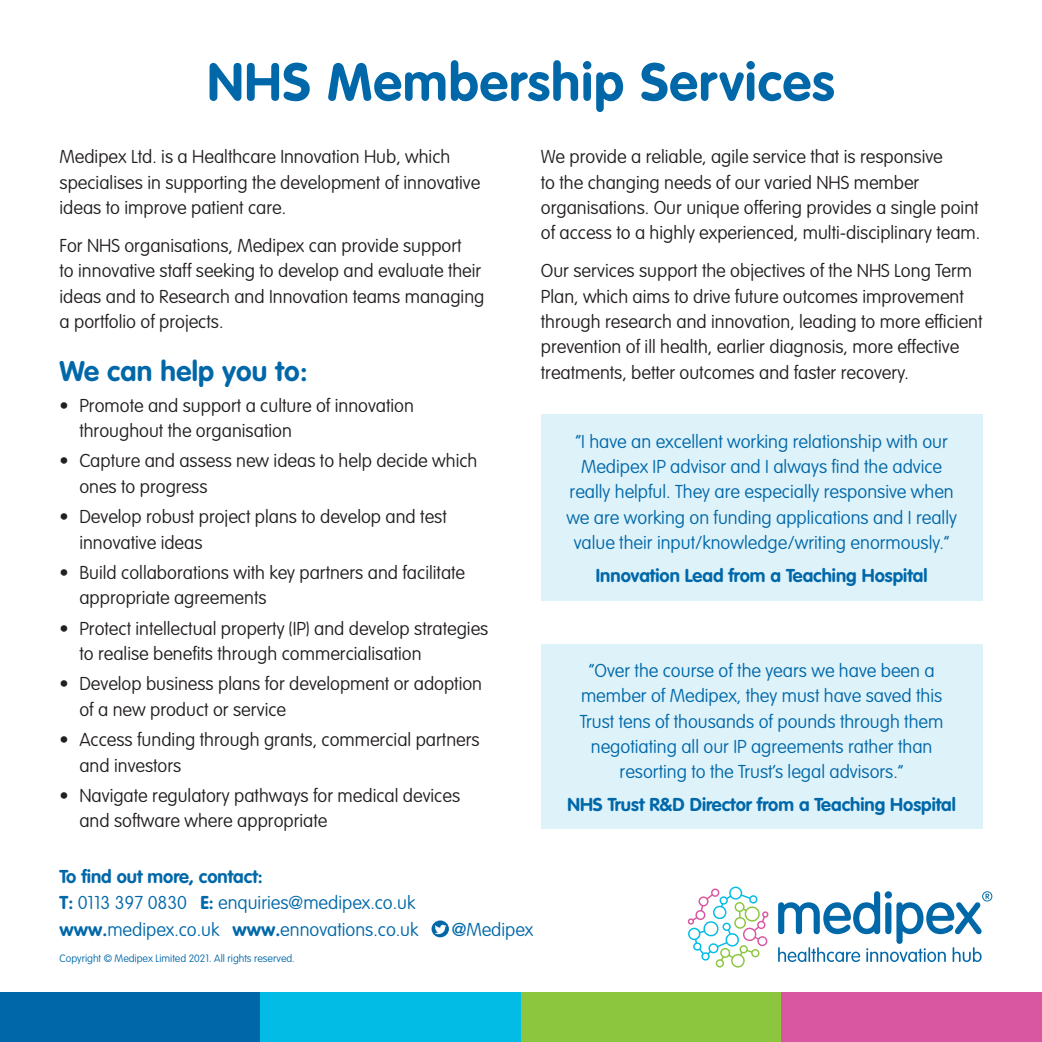
<style>
.page{position:relative;width:1042px;height:1042px;background:#fff}
.page>*{position:absolute;margin:0;border:0;box-sizing:border-box;transform-origin:0 0}
.t1{font:700 52.5px "VAG Rounded";letter-spacing:.02em;color:#0068a9}
.t2{font:700 28px "VAG Rounded";letter-spacing:.01em;color:#0068a9}
.t3{font:100 18.38px/25.4px "VAG Rounded";color:#231f20}
.t4{font:100 18.38px/25.4px "VAG Rounded";color:#0068a9;text-align:center}
.t5{font:700 18.38px "VAG Rounded";color:#0068a9}
.t6{font:100 10.5px "VAG Rounded";color:#0068a9}
.s1{font-weight:700}
.s2{font-weight:300}
</style>
<div class="page">
<div style="left:0;top:992px;width:260px;height:50px;background:#0068a9"></div>
<div style="left:260px;top:992px;width:261px;height:50px;background:#02bce5"></div>
<div style="left:521px;top:992px;width:260px;height:50px;background:#8bc63e"></div>
<div style="left:781px;top:992px;width:261px;height:50px;background:#d957a0"></div>
<svg style="left:688px;top:886px;width:80px;height:81px"></svg>
<svg style="left:778px;top:891px;width:214px;height:71px"></svg>
<svg style="left:431px;top:920px;width:18px;height:17px"></svg>
<div style="left:541px;top:414px;width:441px;height:187px;background:#def2f9"></div>
<div style="left:541px;top:644px;width:441px;height:185px;background:#def2f9"></div>
<h1 class="t1" style="left:207px;top:51px;width:628px">NHS Membership Services</h1>
<p class="t3" style="left:60px;top:144px;width:422px">Medipex Ltd. is a Healthcare Innovation Hub, which specialises in supporting the development of innovative ideas to improve patient care.</p>
<p class="t3" style="left:60px;top:233px;width:426px">For NHS organisations, Medipex can provide support<br>to innovative staff seeking to develop and evaluate their ideas and to Research and Innovation teams managing a portfolio of projects.</p>
<h2 class="t2" style="left:60px;top:355px;width:249px">We can help you to:</h2>
<p class="t3" style="left:79px;top:392px;width:336px;text-indent:-20px">• Promote and support a culture of innovation throughout the organisation</p>
<p class="t3" style="left:79px;top:448px;width:399px;text-indent:-20px">• Capture and assess new ideas to help decide which ones to progress</p>
<p class="t3" style="left:79px;top:504px;width:369px;text-indent:-20px">• Develop robust project plans to develop and test innovative ideas</p>
<p class="t3" style="left:79px;top:560px;width:387px;text-indent:-20px">• Build collaborations with key partners and facilitate appropriate agreements</p>
<p class="t3" style="left:79px;top:615px;width:410px;text-indent:-20px">• Protect intellectual property (IP) and develop strategies to realise benefits through commercialisation</p>
<p class="t3" style="left:79px;top:671px;width:404px;text-indent:-20px">• Develop business plans for development or adoption of a new product or service</p>
<p class="t3" style="left:79px;top:727px;width:402px;text-indent:-20px">• Access funding through grants, commercial partners and investors</p>
<p class="t3" style="left:79px;top:782px;width:382px;text-indent:-20px">• Navigate regulatory pathways for medical devices and software where appropriate</p>
<p class="t3" style="left:541px;top:144px;width:441px">We provide a reliable, agile service that is responsive<br>to the changing needs of our varied NHS member organisations. Our unique offering provides a single point of access to a highly experienced, multi-disciplinary team.</p>
<p class="t3" style="left:541px;top:258px;width:443px">Our services support the objectives of the NHS Long Term Plan, which aims to drive future outcomes improvement through research and innovation, leading to more efficient prevention of ill health, earlier diagnosis, more effective treatments, better outcomes and faster recovery.</p>
<p class="t4" style="left:566px;top:428px;width:392px">“I have an excellent working relationship with our Medipex IP advisor and I always find the advice really helpful. They are especially responsive when we are working on funding applications and I really value their input/knowledge/writing enormously.”</p>
<p class="t5" style="left:596px;top:565px;width:333px">Innovation Lead from a Teaching Hospital</p>
<p class="t4" style="left:580px;top:658px;width:365px">“Over the course of the years we have been a member of Medipex, they must have saved this Trust tens of thousands of pounds through them negotiating all our IP agreements rather than resorting to the Trust’s legal advisors.”</p>
<p class="t5" style="left:567px;top:794px;width:390px">NHS Trust R&amp;D Director from a Teaching Hospital</p>
<p class="t4" style="left:60px;top:863px;width:360px;line-height:26.2px;text-align:left"><span class="s1">To find out more, contact:<br>T:</span> 0113 397 0830 <span class="s1">E:</span> enquiries@medipex.co.uk <span class="s1">www.</span>medipex.co.uk <span class="s1">www.</span>ennovations.co.uk</p>
<p class="t6" style="left:60px;top:952px;width:237px">Copyright © Medipex Limited 2021. All rights reserved.</p>
<p class="t4" style="left:452px;top:916px;width:83px"><span class="s2">@</span>Medipex</p>
</div>
